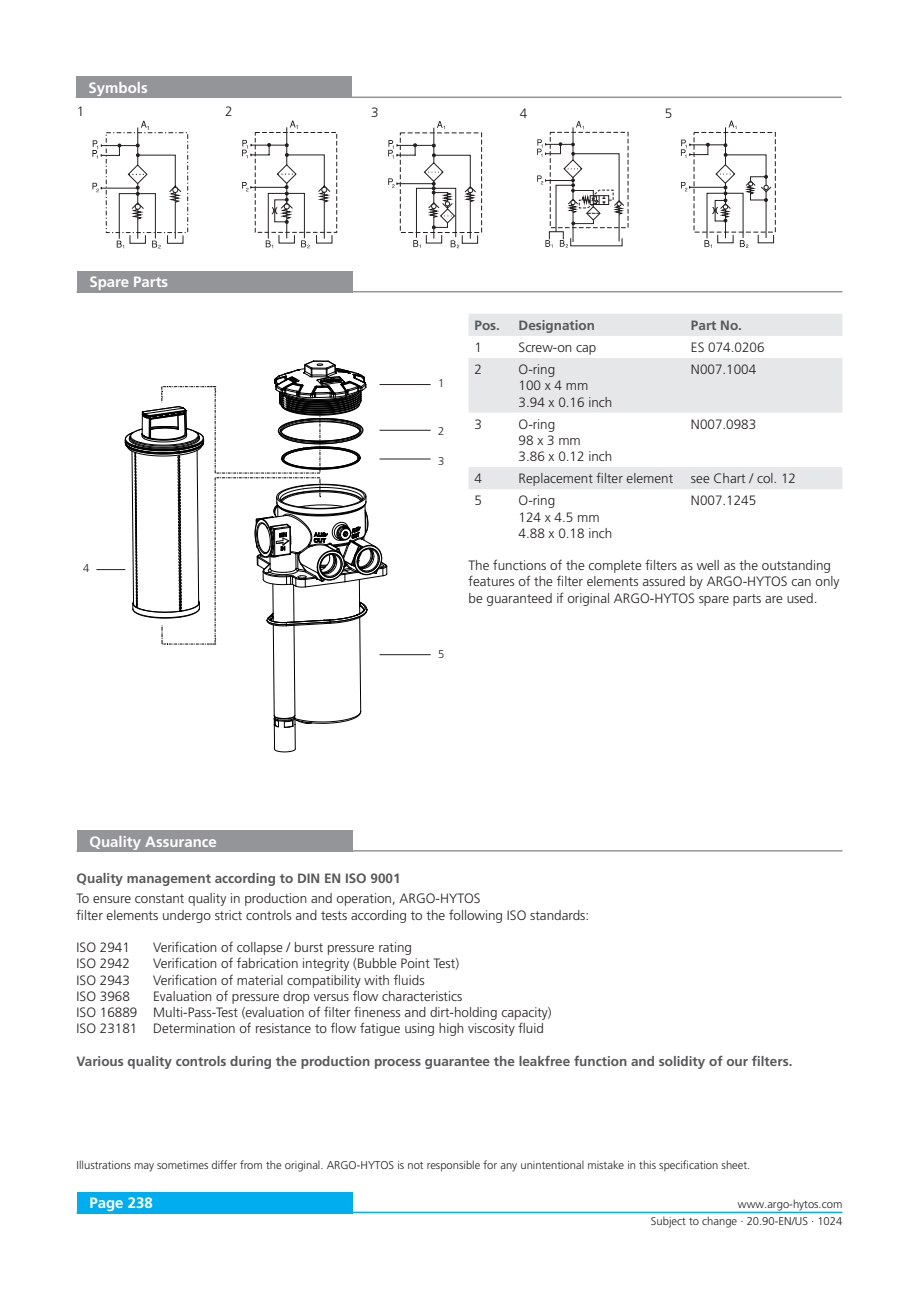
<style>
.page{position:relative;width:919px;height:1289px;background:#fff}
.page>*{position:absolute;margin:0;border:0;box-sizing:border-box;transform-origin:0 0}
._04_Headline_white{font:700 15px "Frutiger LT Pro";color:#fff}
._06_Copytext{font:300 13.5px/16.2px "Frutiger LT Pro";color:#231f20}
._05_Subline_Copytext{font:700 13.5px "Frutiger LT Pro";color:#57585a}
._08_Legend{font:300 11.25px "Frutiger LT Pro";color:#231f20}
.t1{font:5.7px "Helvetica";color:#231f20}
</style>
<div class="page">
<div style="left:77px;top:1191px;width:275px;height:22px;background:#00aeef"></div>
<hr style="left:77px;top:1211px;width:765px;height:2px;background:#00aeef">
<div style="left:77px;top:271px;width:275px;height:21px;background:#939598"></div>
<hr style="left:77px;top:291px;width:765px;height:1px;background:#939598">
<svg style="left:468px;top:314px;width:374px;height:175px;fill:#e6e7e9"></svg>
<div style="left:77px;top:830px;width:275px;height:21px;background:#939598"></div>
<hr style="left:77px;top:850px;width:765px;height:1px;background:#939598">
<div style="left:76px;top:77px;width:275px;height:21px;background:#939598"></div>
<hr style="left:76px;top:96px;width:765px;height:2px;background:#939598">
<div style="left:106px;top:132px;width:82px;height:101px;border:1px dashed #231f20"></div>
<hr style="left:137px;top:127px;width:1px;height:112px;background:#231f20">
<svg style="left:141px;top:121px;width:6px;height:7px"></svg>
<svg style="left:92px;top:140px;width:92px;height:108px"></svg>
<div style="left:255px;top:132px;width:82px;height:101px;border:1px dashed #231f20"></div>
<hr style="left:286px;top:127px;width:1px;height:111px;background:#231f20">
<svg style="left:242px;top:140px;width:91px;height:108px"></svg>
<svg style="left:290px;top:121px;width:5px;height:6px"></svg>
<div style="left:400px;top:132px;width:82px;height:101px;background:#fff;border:1px dashed #231f20"></div>
<hr style="left:433px;top:128px;width:1px;height:110px;background:#231f20">
<svg style="left:437px;top:121px;width:8px;height:8px"></svg>
<svg style="left:388px;top:140px;width:90px;height:108px"></svg>
<hr style="left:572px;top:127px;width:1px;height:115px;background:#231f20">
<svg style="left:576px;top:121px;width:8px;height:8px"></svg>
<svg style="left:537px;top:139px;width:89px;height:108px"></svg>
<div style="left:693px;top:132px;width:82px;height:100px;background:#fff;border:1px dashed #231f20"></div>
<hr style="left:725px;top:127px;width:1px;height:111px;background:#231f20">
<svg style="left:728px;top:121px;width:8px;height:8px"></svg>
<svg style="left:681px;top:140px;width:93px;height:108px"></svg>
<hr style="left:379px;top:384px;width:51px;height:1px;background:#231f20">
<svg style="left:96px;top:360px;width:291px;height:392px"></svg>
<hr style="left:379px;top:430px;width:51px;height:1px;background:#231f20">
<hr style="left:379px;top:458px;width:51px;height:1px;background:#231f20">
<hr style="left:379px;top:654px;width:51px;height:1px;background:#231f20">
<p class="_04_Headline_white" style="left:88px;top:79px;width:61px">Symbols</p>
<p class="_06_Copytext" style="left:77px;top:103px;width:9px">1</p>
<p class="_06_Copytext" style="left:225px;top:103px;width:9px">2</p>
<p class="_06_Copytext" style="left:371px;top:105px;width:9px">3</p>
<p class="_06_Copytext" style="left:519px;top:105px;width:9px">4</p>
<p class="_06_Copytext" style="left:664px;top:105px;width:9px">5</p>
<p class="t1" style="left:147px;top:124px;width:5px">1</p>
<p class="t1" style="left:296px;top:124px;width:5px">1</p>
<p class="_04_Headline_white" style="left:89px;top:273px;width:80px">Spare Parts</p>
<p class="_08_Legend" style="left:83px;top:561px;width:8px">4</p>
<p class="_08_Legend" style="left:438px;top:376px;width:8px">1</p>
<p class="_08_Legend" style="left:438px;top:424px;width:8px">2</p>
<p class="_08_Legend" style="left:438px;top:455px;width:8px">3</p>
<p class="_08_Legend" style="left:438px;top:647px;width:8px">5</p>
<p class="_05_Subline_Copytext" style="left:474px;top:317px;width:27px">Pos.</p>
<p class="_05_Subline_Copytext" style="left:518px;top:317px;width:78px">Designation</p>
<p class="_05_Subline_Copytext" style="left:691px;top:317px;width:53px">Part No.</p>
<p class="_06_Copytext" style="left:474px;top:339px;width:9px">1</p>
<p class="_06_Copytext" style="left:518px;top:339px;width:79px">Screw-on cap</p>
<p class="_06_Copytext" style="left:691px;top:339px;width:75px">ES 074.0206</p>
<p class="_06_Copytext" style="left:474px;top:361px;width:9px">2</p>
<p class="_06_Copytext" style="left:518px;top:361px;width:38px">O-ring</p>
<p class="_06_Copytext" style="left:518px;top:377px;width:71px">100 x 4 mm</p>
<p class="_06_Copytext" style="left:518px;top:394px;width:95px">3.94 x 0.16 inch</p>
<p class="_06_Copytext" style="left:691px;top:361px;width:67px">N007.1004</p>
<p class="_06_Copytext" style="left:474px;top:416px;width:9px">3</p>
<p class="_06_Copytext" style="left:518px;top:416px;width:38px">O-ring</p>
<p class="_06_Copytext" style="left:518px;top:432px;width:64px">98 x 3 mm</p>
<p class="_06_Copytext" style="left:518px;top:448px;width:95px">3.86 x 0.12 inch</p>
<p class="_06_Copytext" style="left:691px;top:416px;width:67px">N007.0983</p>
<p class="_06_Copytext" style="left:474px;top:470px;width:9px">4</p>
<p class="_06_Copytext" style="left:518px;top:470px;width:156px">Replacement filter element</p>
<p class="_06_Copytext" style="left:691px;top:470px;width:107px">see Chart / col. 12</p>
<p class="_06_Copytext" style="left:474px;top:492px;width:9px">5</p>
<p class="_06_Copytext" style="left:518px;top:492px;width:38px">O-ring</p>
<p class="_06_Copytext" style="left:518px;top:509px;width:83px">124 x 4.5 mm</p>
<p class="_06_Copytext" style="left:518px;top:525px;width:95px">4.88 x 0.18 inch</p>
<p class="_06_Copytext" style="left:691px;top:492px;width:67px">N007.1245</p>
<p class="_06_Copytext" style="left:468px;top:557px;width:372px">The functions of the complete filters as well as the outstanding features of the filter elements assured by ARGO-HYTOS can only be guaranteed if original ARGO-HYTOS spare parts are used.</p>
<p class="_04_Headline_white" style="left:89px;top:832px;width:129px">Quality Assurance</p>
<p class="_05_Subline_Copytext" style="left:77px;top:870px;width:325px">Quality management according to DIN EN ISO 9001</p>
<p class="_06_Copytext" style="left:77px;top:890px;width:405px">To ensure constant quality in production and operation, ARGO-HYTOS</p>
<p class="_06_Copytext" style="left:77px;top:907px;width:514px">filter elements undergo strict controls and tests according to the following ISO standards:</p>
<p class="_06_Copytext" style="left:77px;top:939px;width:55px">ISO 2941</p>
<p class="_06_Copytext" style="left:153px;top:939px;width:260px">Verification of collapse / burst pressure rating</p>
<p class="_06_Copytext" style="left:77px;top:955px;width:55px">ISO 2942</p>
<p class="_06_Copytext" style="left:153px;top:955px;width:307px">Verification of fabrication integrity (Bubble Point Test)</p>
<p class="_06_Copytext" style="left:77px;top:971px;width:55px">ISO 2943</p>
<p class="_06_Copytext" style="left:153px;top:971px;width:273px">Verification of material compatibility with fluids</p>
<p class="_06_Copytext" style="left:77px;top:988px;width:55px">ISO 3968</p>
<p class="_06_Copytext" style="left:153px;top:988px;width:311px">Evaluation of pressure drop versus flow characteristics</p>
<p class="_06_Copytext" style="left:77px;top:1004px;width:476px">ISO 16889 Multi-Pass-Test (evaluation of filter fineness and dirt-holding capacity)</p>
<p class="_06_Copytext" style="left:77px;top:1020px;width:469px">ISO 23181 Determination of resistance to flow fatigue using high viscosity fluid</p>
<p class="_05_Subline_Copytext" style="left:77px;top:1052px;width:717px">Various quality controls during the production process guarantee the leakfree function and solidity of our filters.</p>
<p class="_08_Legend" style="left:77px;top:1158px;width:675px">Illustrations may sometimes differ from the original. ARGO-HYTOS is not responsible for any unintentional mistake in this specification sheet.</p>
<p class="_04_Headline_white" style="left:89px;top:1194px;width:65px">Page 238</p>
<p class="_08_Legend" style="left:738px;top:1197px;width:106px">www.argo-hytos.com</p>
<p class="_08_Legend" style="left:651px;top:1214px;width:193px">Subject to change · 20.90-EN/US · 1024</p>
</div>
